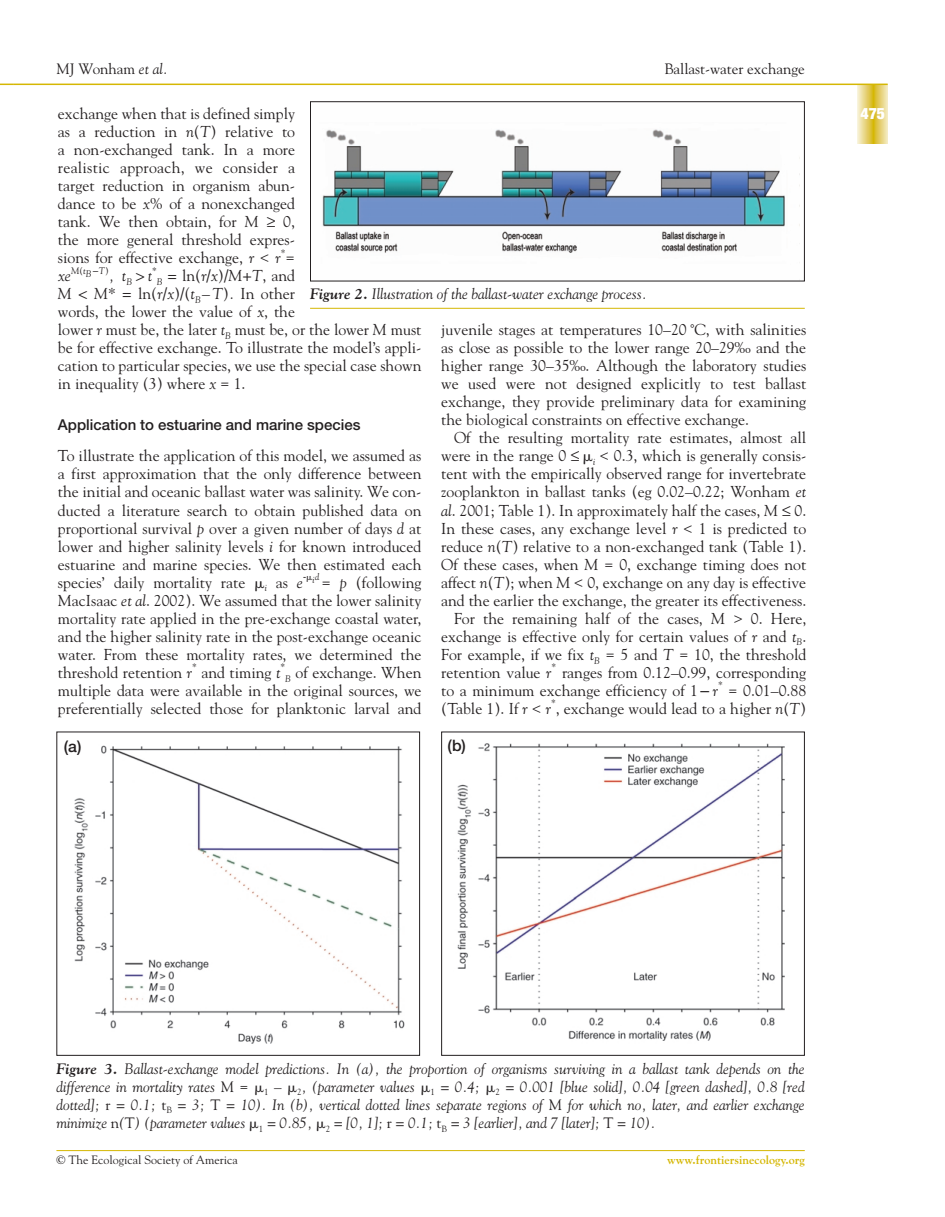
<style>
.page{position:relative;width:945px;height:1217px;background:#fff}
.page>*{position:absolute;margin:0;border:0;box-sizing:border-box;transform-origin:0 0}
.t1{font:15.75px/18px "Goudy";color:#231f20;text-align:justify}
.t2{font:500 15.75px "Helvetica Neue";color:#231f20}
.t3{font:900 condensed 15.75px "Helvetica Neue";color:#fff}
.t4{font:italic 15.75px "Goudy";color:#231f20}
.t5{font:italic 15px/18px "Goudy";color:#231f20;text-align:justify}
.t6{font:500 15px "Helvetica Neue";color:#231f20}
.t7{font:15px "Goudy";color:#231f20}
.t8{font:12px "Goudy";color:#231f20}
.t9{font:700 12px "Goudy";color:#d5b703}
.t10{font:italic 9.45px "Goudy";color:#231f20}
.t11{font:9.45px "Goudy";color:#231f20}
.s1{font-style:italic}
.s2{font-size:15.75px}
.s3{font-style:normal}
.s4{font-family:"Helvetica"}
.s5{font-family:"Mathematical Pi One"}
.s6{font-weight:700}
.s7{font-family:"Mathematical Pi One";font-style:normal}
</style>
<div class="page">
<svg style="left:858px;top:85px;width:30px;height:59px"></svg>
<hr style="left:14px;top:84px;width:874px;height:1px;background:#d5b703">
<hr style="left:56px;top:1150px;width:749px;height:1px;background:#d5b703">
<svg style="left:0;top:84px;width:14px;height:1px"></svg>
<hr style="left:310px;top:308px;width:495px;height:1px;background:#d5b703">
<img style="left:322px;top:129px;width:463px;height:124px">
<div style="left:310px;top:101px;width:495px;height:180px;border:1px solid #231f20"></div>
<img style="left:74px;top:745px;width:331px;height:299px">
<img style="left:457px;top:743px;width:328px;height:298px">
<div style="left:441px;top:731px;width:364px;height:324px;border:1px solid #231f20"></div>
<div style="left:64px;top:740px;width:20px;height:18px;background:#fff"></div>
<div style="left:448px;top:739px;width:20px;height:18px;background:#fff"></div>
<p class="t7" style="left:56px;top:62px;width:113px">MJ Wonham <span class="s1">et al.</span></p>
<p class="t7" style="left:664px;top:62px;width:142px">Ballast-water exchange</p>
<p class="t1" style="left:58px;top:106px;width:239px">exchange when that is defined simply as a reduction in <span class="s1">n</span>(<span class="s1">T</span>) relative to a non-exchanged tank. In a more realistic approach, we consider a target reduction in organism abun&shy;dance to be <span class="s1">x</span>% of a nonexchanged tank. We then obtain, for <span class="s1">M</span> ≥ 0, the more general threshold expres&shy;sions for effective exchange, <span class="s1">r</span> &lt; <span class="s1">r</span></p>
<p class="t11" style="left:281px;top:249px;width:16px">*<span class="s2">=</span></p>
<p class="t4" style="left:58px;top:270px;width:15px">xe</p>
<p class="t10" style="left:71px;top:267px;width:87px">M<span class="s3">(</span>tB<span class="s4">–</span>T<span class="s3">)</span><span class="s2">, t</span>B <span class="s2">&gt; t</span>*</p>
<p class="t1" style="left:58px;top:268px;width:365px;text-align:left;text-indent:99px"><sub>B</sub> <span class="s1">=</span> ln(<span class="s1">r/x</span>)<span class="s1">/M+T</span>, and<br><span class="s1">M &lt; M* =</span> ln(<span class="s1">r/x</span>)<span class="s1">/</span>(<span class="s1">t</span><sub>B</sub><span class="s1">–T</span>)<span class="s1">.</span> In other<br>words, the lower the value of <span class="s1">x</span>, the<br>lower <span class="s1">r</span> must be, the later <span class="s1">t</span><sub>B</sub> must be, or the lower <span class="s1">M</span> must be for effective exchange. To illustrate the model’s appli&shy;cation to particular species, we use the special case shown in inequality (3) where <span class="s1">x</span> = 1.</p>
<p class="t6" style="left:58px;top:419px;width:304px">Application to estuarine and marine species</p>
<p class="t1" style="left:58px;top:448px;width:365px">To illustrate the application of this model, we assumed as a first approximation that the only difference between the initial and oceanic ballast water was salinity. We con&shy;ducted a literature search to obtain published data on proportional survival <span class="s1">p</span> over a given number of days <span class="s1">d</span> at lower and higher salinity levels <span class="s1">i</span> for known introduced estuarine and marine species. We then estimated each species’ daily mortality rate <span class="s5">-</span><sub>i</sub> as <span class="s1">e</span><sup>-</sup><sup>-</sup><sup>id</sup> = <span class="s1">p</span> (following MacIsaac <span class="s1">et al</span>. 2002). We assumed that the lower salinity mortality rate applied in the pre-exchange coastal water, and the higher salinity rate in the post-exchange oceanic water. From these mortality rates, we determined the threshold retention <span class="s1">r</span><sup>*</sup> and timing <span class="s1">t</span><sup>*</sup><sub>B</sub> of exchange. When multiple data were available in the original sources, we preferentially selected those for planktonic larval and</p>
<p class="t5" style="left:310px;top:286px;width:338px"><span class="s6">Figure 2.</span> Illustration of the ballast-water exchange process.</p>
<p class="t1" style="left:441px;top:322px;width:367px">juvenile stages at temperatures 10–20 ˚C, with salinities as close as possible to the lower range 20–29‰ and the higher range 30–35‰. Although the laboratory studies we used were not designed explicitly to test ballast exchange, they provide preliminary data for examining the biological constraints on effective exchange.</p>
<p class="t1" style="left:441px;top:430px;width:367px;text-align:right">Of the resulting mortality rate estimates, almost all were in the range 0 ≤ <span class="s5">-</span><sub>i</sub> &lt; 0.3, which is generally consis&shy;tent with the empirically observed range for invertebrate zooplankton in ballast tanks (eg 0.02–0.22; Wonham <span class="s1">et al</span>. 2001; Table 1). In approximately half the cases, <span class="s1">M</span> ≤ 0.<br>In these cases, any exchange level <span class="s1">r</span> &lt; 1 is predicted to reduce <span class="s1">n</span>(<span class="s1">T</span>) relative to a non-exchanged tank (Table 1).<br>Of these cases, when <span class="s1">M</span> = 0, exchange timing does not affect <span class="s1">n</span>(<span class="s1">T</span>); when <span class="s1">M</span> &lt; 0, exchange on any day is effective and the earlier the exchange, the greater its effectiveness.<br>For the remaining half of the cases, <span class="s1">M</span> &gt; 0. Here, exchange is effective only for certain values of <span class="s1">r</span> and <span class="s1">t</span><sub>B</sub>.<br>For example, if we fix <span class="s1">t</span><sub>B</sub> = 5 and <span class="s1">T</span> = 10, the threshold retention value <span class="s1">r</span><sup>*</sup> ranges from 0.12–0.99, corresponding to a minimum exchange efficiency of 1 <span class="s4">–</span> <span class="s1">r</span><sup>*</sup> = 0.01–0.88 (Table 1). If <span class="s1">r</span> &lt; <span class="s1">r</span><sup>*</sup>, exchange would lead to a higher <span class="s1">n</span>(<span class="s1">T</span>)</p>
<p class="t2" style="left:64px;top:740px;width:19px">(a)</p>
<p class="t2" style="left:448px;top:739px;width:20px">(b)</p>
<p class="t3" style="left:861px;top:108px;width:26px">475</p>
<p class="t5" style="left:56px;top:1060px;width:750px"><span class="s6">Figure 3.</span> Ballast-exchange model predictions. In (a), the proportion of organisms surviving in a ballast tank depends on the difference in mortality rates <span class="s3">M =</span> <span class="s7">-</span><sub>1</sub> <span class="s3">–</span> <span class="s7">-</span><sub>2</sub>, (parameter values <span class="s7">-</span><sub>1</sub> = 0.4; <span class="s7">-</span><sub>2</sub> = 0.001 [blue solid], 0.04 [green dashed], 0.8 [red dotted]; <span class="s3">r</span> = 0.1; <span class="s3">t</span><sub>B</sub> = 3; <span class="s3">T</span> = 10). In (b), vertical dotted lines separate regions of <span class="s3">M</span> for which no, later, and earlier exchange minimize <span class="s3">n</span>(<span class="s3">T</span>) (parameter values <span class="s7">-</span><sub>1</sub> = 0.85, <span class="s7">-</span><sub>2</sub> = [0, 1]; <span class="s3">r</span> = 0.1; <span class="s3">t</span><sub>B</sub> = 3 [earlier], and 7 [later]; <span class="s3">T</span> = 10).</p>
<p class="t8" style="left:56px;top:1155px;width:183px">© The Ecological Society of America</p>
<p class="t9" style="left:667px;top:1155px;width:139px">www.frontiersinecology.org</p>
</div>
